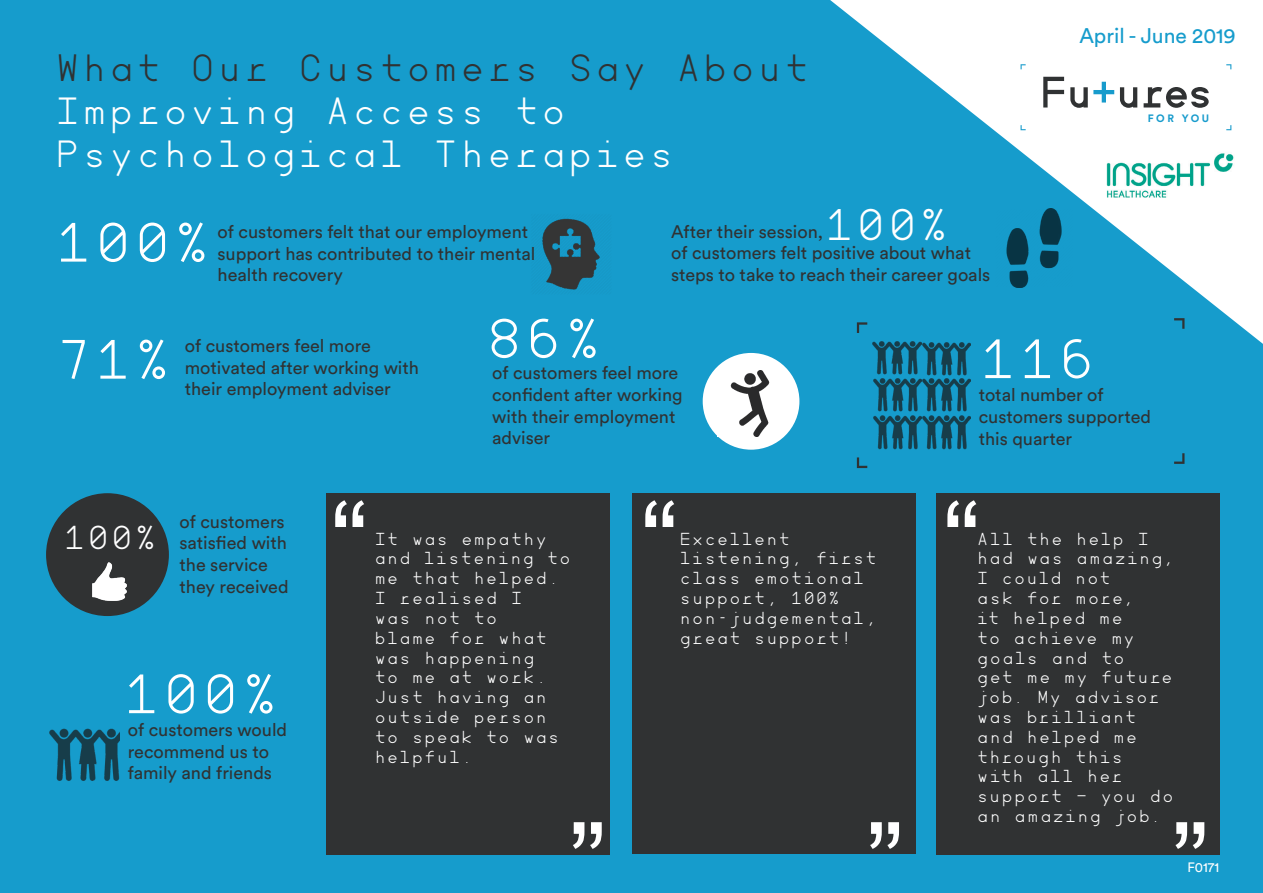
<style>
.page{position:relative;width:1263px;height:893px;background:#169ccc}
.page>*{position:absolute;margin:0;border:0;box-sizing:border-box;transform-origin:0 0}
.t1{font:114px "Arial";color:#fff}
.t2{font:52.5px "Minimal Mono";color:#fff}
.t3{font:42px "Minimal Mono";color:#fff}
.t4{font:36px/43.2px "Minimal Mono";color:#fff}
.t5{font:31.5px "Minimal Mono";color:#fff}
.t6{font:21px "Circular Std Book";color:#169ccc}
.t7{font:18px/21.6px "Circular Std Book";color:#303233}
.t8{font:16.5px/19.8px "Minimal Mono";color:#fff}
.t9{font:13.5px "Circular Std Book";color:#fff}
.t10{font:700 10.65px "Circular Std";letter-spacing:.24em;color:#179bcc}
.s1{color:#303233}
</style>
<div class="page">
<div style="left:326px;top:493px;width:283px;height:362px;background:#303233"></div>
<div style="left:632px;top:493px;width:283px;height:361px;background:#303233"></div>
<div style="left:936px;top:493px;width:283px;height:362px;background:#303233"></div>
<svg style="left:830px;top:0;width:433px;height:344px;fill:#169ccc"></svg>
<img style="left:49px;top:717px;width:70px;height:76px">
<div style="left:46px;top:493px;width:123px;height:123px;background:#303233;border-radius:50%"></div>
<img style="left:92px;top:562px;width:35px;height:39px">
<div style="left:703px;top:353px;width:96px;height:97px;background:#fff;border-radius:50%"></div>
<img style="left:730px;top:371px;width:40px;height:65px">
<img style="left:530px;top:214px;width:81px;height:80px">
<img style="left:995px;top:208px;width:79px;height:80px">
<svg style="left:1043px;top:77px;width:21px;height:31px"></svg>
<svg style="left:1070px;top:82px;width:44px;height:26px"></svg>
<svg style="left:1120px;top:87px;width:17px;height:21px"></svg>
<svg style="left:1143px;top:87px;width:66px;height:21px"></svg>
<svg style="left:1020px;top:64px;width:6px;height:5px"></svg>
<svg style="left:1226px;top:64px;width:5px;height:5px"></svg>
<svg style="left:1226px;top:125px;width:5px;height:5px"></svg>
<svg style="left:1020px;top:125px;width:6px;height:5px"></svg>
<svg style="left:857px;top:322px;width:10px;height:11px"></svg>
<svg style="left:857px;top:457px;width:10px;height:11px"></svg>
<svg style="left:1174px;top:318px;width:10px;height:11px"></svg>
<svg style="left:1174px;top:453px;width:10px;height:11px"></svg>
<img style="left:873px;top:334px;width:48px;height:36px">
<img style="left:873px;top:370px;width:48px;height:38px">
<img style="left:873px;top:408px;width:48px;height:48px">
<img style="left:923px;top:334px;width:48px;height:36px">
<img style="left:923px;top:370px;width:48px;height:38px">
<img style="left:923px;top:408px;width:48px;height:48px">
<img style="left:1103px;top:148px;width:133px;height:55px">
<p class="t4" style="left:54px;top:50px;width:757px"><span class="s1">What Our Customers Say About<br></span>Improving Access to<br>Psychological Therapies</p>
<p class="t3" style="left:824px;top:208px;width:127px">100%</p>
<p class="t7" style="left:671px;top:242px;width:321px">of customers felt positive about what steps to take to reach their career goals</p>
<p class="t2" style="left:54px;top:222px;width:159px">100%</p>
<p class="t7" style="left:218px;top:221px;width:319px">of customers felt that our employment support has contributed to their mental health recovery</p>
<p class="t7" style="left:671px;top:220px;width:154px">After their session,</p>
<p class="t6" style="left:1079px;top:22px;width:158px">April - June 2019</p>
<p class="t10" style="left:1148px;top:112px;width:63px">FOR YOU</p>
<p class="t2" style="left:54px;top:339px;width:120px">71%</p>
<p class="t7" style="left:185px;top:335px;width:236px">of customers feel more motivated after working with their employment adviser</p>
<p class="t2" style="left:485px;top:318px;width:120px">86%</p>
<p class="t7" style="left:492px;top:362px;width:192px">of customers feel more confident after working with their employment adviser</p>
<p class="t2" style="left:978px;top:339px;width:120px">116</p>
<p class="t7" style="left:979px;top:384px;width:174px">total number of customers supported this quarter</p>
<p class="t5" style="left:63px;top:526px;width:96px">100%</p>
<p class="t7" style="left:179px;top:511px;width:111px">of customers satisfied with the service they received</p>
<p class="t2" style="left:122px;top:674px;width:159px">100%</p>
<p class="t7" style="left:128px;top:719px;width:161px">of customers would recommend us to family and friends</p>
<p class="t1" style="left:331px;top:469px;width:39px">“</p>
<p class="t1" style="left:641px;top:469px;width:39px">“</p>
<p class="t1" style="left:943px;top:469px;width:39px">“</p>
<p class="t8" style="left:374px;top:531px;width:198px">It was empathy and listening to me that helped.<br>I realised I<br>was not to<br>blame for what was happening<br>to me at work.<br>Just having an outside person to speak to was helpful.</p>
<p class="t8" style="left:679px;top:531px;width:199px">Excellent listening, first class emotional support, 100% non-judgemental, great support!</p>
<p class="t8" style="left:976px;top:531px;width:199px">All the help I had was amazing,<br>I could not<br>ask for more,<br>it helped me<br>to achieve my goals and to<br>get me my future job. My advisor was brilliant and helped me through this with all her support – you do an amazing job.</p>
<p class="t1" style="left:606px;top:881px;width:39px;rotate:-180deg">“</p>
<p class="t1" style="left:904px;top:881px;width:39px;rotate:-180deg">“</p>
<p class="t1" style="left:1209px;top:881px;width:39px;rotate:-180deg">“</p>
<p class="t9" style="left:1187px;top:859px;width:33px">F0171</p>
</div>
